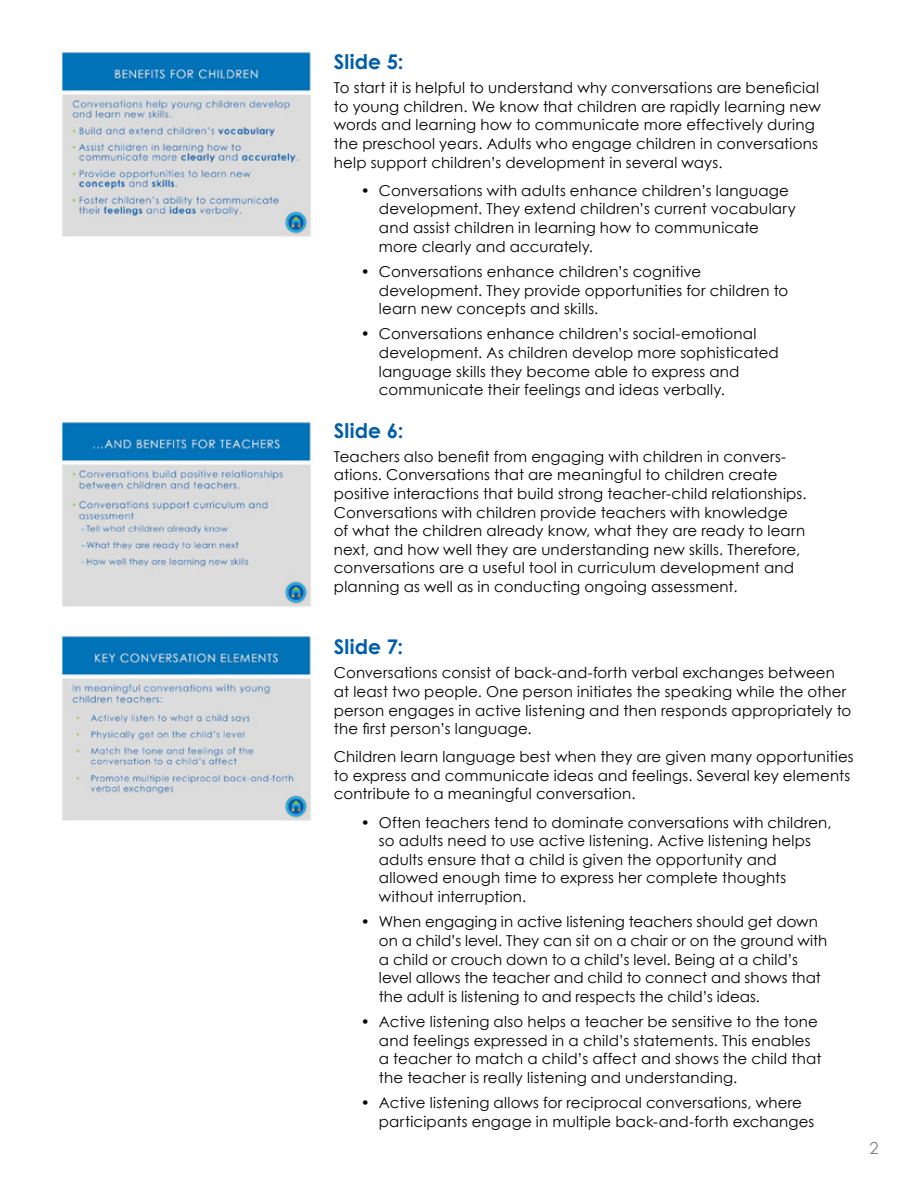
<style>
.page{position:relative;width:918px;height:1188px;background:#fff}
.page>*{position:absolute;margin:0;border:0;box-sizing:border-box;transform-origin:0 0}
.t1{font:700 20.25px "Century Gothic";letter-spacing:.01em;color:#005daa}
.t2{font:16.5px "Century Gothic";color:#808285}
.t3{font:15px/18.6px "Century Gothic";letter-spacing:.01em;color:#000}
</style>
<div class="page">
<img style="left:59px;top:49px;width:252px;height:188px">
<img style="left:59px;top:419px;width:252px;height:188px">
<img style="left:59px;top:633px;width:252px;height:188px">
<h1 class="t1" style="left:334px;top:49px;width:71px">Slide 5:</h1>
<p class="t3" style="left:334px;top:78px;width:489px">To start it is helpful to understand why conversations are beneficial to young children. We know that children are rapidly learning new words and learning how to communicate more effectively during the preschool years. Adults who engage children in conversations help support children’s development in several ways.</p>
<p class="t3" style="left:379px;top:181px;width:419px;text-indent:-18px">• Conversations with adults enhance children’s language development. They extend children’s current vocabulary and assist children in learning how to communicate more clearly and accurately.</p>
<p class="t3" style="left:379px;top:262px;width:411px;text-indent:-18px">• Conversations enhance children’s cognitive development. They provide opportunities for children to learn new concepts and skills.</p>
<p class="t3" style="left:379px;top:325px;width:401px;text-indent:-18px">• Conversations enhance children’s social-emotional development. As children develop more sophisticated language skills they become able to express and communicate their feelings and ideas verbally.</p>
<h1 class="t1" style="left:334px;top:418px;width:71px">Slide 6:</h1>
<p class="t3" style="left:334px;top:447px;width:474px">Teachers also benefit from engaging with children in convers&shy;ations. Conversations that are meaningful to children create positive interactions that build strong teacher-child relationships.<br>Conversations with children provide teachers with knowledge<br>of what the children already know, what they are ready to learn next, and how well they are understanding new skills. Therefore, conversations are a useful tool in curriculum development and planning as well as in conducting ongoing assessment.</p>
<h1 class="t1" style="left:334px;top:634px;width:71px">Slide 7:</h1>
<p class="t3" style="left:334px;top:663px;width:519px">Conversations consist of back-and-forth verbal exchanges between at least two people. One person initiates the speaking while the other person engages in active listening and then responds appropriately to the first person’s language.</p>
<p class="t3" style="left:334px;top:747px;width:521px">Children learn language best when they are given many opportunities to express and communicate ideas and feelings. Several key elements contribute to a meaningful conversation.</p>
<p class="t3" style="left:379px;top:813px;width:454px;text-indent:-18px">• Often teachers tend to dominate conversations with children, so adults need to use active listening. Active listening helps adults ensure that a child is given the opportunity and allowed enough time to express her complete thoughts without interruption.</p>
<p class="t3" style="left:379px;top:912px;width:450px;text-indent:-18px">• When engaging in active listening teachers should get down on a child’s level. They can sit on a chair or on the ground with a child or crouch down to a child’s level. Being at a child’s level allows the teacher and child to connect and shows that the adult is listening to and respects the child’s ideas.</p>
<p class="t3" style="left:379px;top:1012px;width:444px;text-indent:-18px">• Active listening also helps a teacher be sensitive to the tone and feelings expressed in a child’s statements. This enables a teacher to match a child’s affect and shows the child that the teacher is really listening and understanding.</p>
<p class="t3" style="left:379px;top:1093px;width:437px;text-indent:-18px">• Active listening allows for reciprocal conversations, where participants engage in multiple back-and-forth exchanges</p>
<p class="t2" style="left:870px;top:1138px;width:11px">2</p>
</div>
